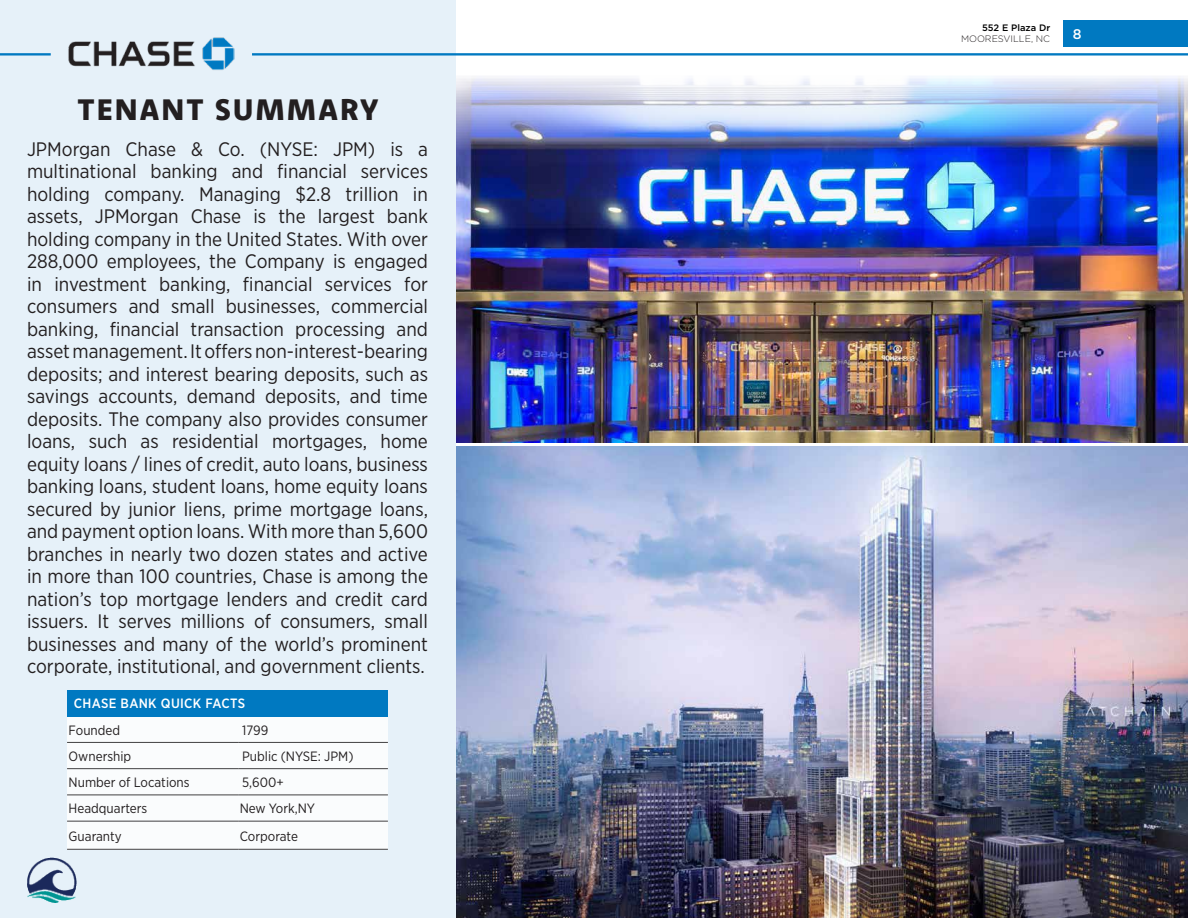
<style>
.page{position:relative;width:1188px;height:918px;background:#fff}
.page>*{position:absolute;margin:0;border:0;box-sizing:border-box;transform-origin:0 0}
.t1{font:800 30px "Komet";letter-spacing:.07em;color:#231f20}
.t2{font:19.5px/22.5px "Gotham Narrow";color:#231f20;text-align:justify}
.t3{font:500 13.95px "Gotham";color:#fff}
.t4{font:13.5px "Gotham Narrow";color:#231f20}
.t5{font:500 13.5px "Gotham Narrow";letter-spacing:.025em;color:#fff}
.t6{font:300 9.3px "Gotham";color:#231f20}
.t7{font:500 9.3px "Gotham";color:#000}
</style>
<div class="page">
<img style="left:455px;top:446px;width:733px;height:472px">
<img style="left:455px;top:76px;width:733px;height:366px">
<div style="left:0;top:0;width:455px;height:918px;background:#e6f1f9"></div>
<div style="left:67px;top:690px;width:321px;height:160px;background:#fff"></div>
<div style="left:67px;top:690px;width:321px;height:26px;background:#0079c1"></div>
<hr style="left:67px;top:742px;width:171px;height:1px;background:#414042">
<hr style="left:238px;top:742px;width:150px;height:1px;background:#414042">
<hr style="left:67px;top:768px;width:171px;height:1px;background:#414042">
<hr style="left:238px;top:768px;width:150px;height:1px;background:#414042">
<hr style="left:67px;top:795px;width:171px;height:1px;background:#414042">
<hr style="left:238px;top:795px;width:150px;height:1px;background:#414042">
<hr style="left:67px;top:821px;width:171px;height:1px;background:#414042">
<hr style="left:238px;top:821px;width:150px;height:1px;background:#414042">
<hr style="left:67px;top:849px;width:171px;height:1px;background:#414042">
<hr style="left:238px;top:849px;width:150px;height:1px;background:#414042">
<div style="left:1063px;top:20px;width:125px;height:27px;background:#0079c1"></div>
<hr style="left:252px;top:53px;width:936px;height:3px;background:#0079c1">
<hr style="left:0;top:53px;width:51px;height:3px;background:#0079c1">
<img style="left:28px;top:857px;width:48px;height:45px">
<img style="left:68px;top:37px;width:166px;height:33px">
<h1 class="t1" style="left:77px;top:90px;width:303px">TENANT SUMMARY</h1>
<p class="t2" style="left:27px;top:137px;width:403px">JPMorgan Chase &amp; Co. (NYSE: JPM) is a multinational banking and financial services holding company. Managing $2.8 trillion in assets, JPMorgan Chase is the largest bank holding company in the United States. With over 288,000 employees, the Company is engaged in investment banking, financial services for consumers and small businesses, commercial banking, financial transaction processing and asset management. It offers non-interest-bearing deposits; and interest bearing deposits, such as savings accounts, demand deposits, and time deposits. The company also provides consumer loans, such as residential mortgages, home equity loans / lines of credit, auto loans, business banking loans, student loans, home equity loans secured by junior liens, prime mortgage loans, and payment option loans. With more than 5,600 branches in nearly two dozen states and active in more than 100 countries, Chase is among the nation’s top mortgage lenders and credit card issuers. It serves millions of consumers, small businesses and many of the world’s prominent corporate, institutional, and government clients.</p>
<p class="t5" style="left:74px;top:695px;width:173px">CHASE BANK QUICK FACTS</p>
<p class="t4" style="left:69px;top:722px;width:53px">Founded</p>
<p class="t4" style="left:242px;top:722px;width:28px">1799</p>
<p class="t4" style="left:69px;top:748px;width:64px">Ownership</p>
<p class="t4" style="left:242px;top:748px;width:113px">Public (NYSE: JPM)</p>
<p class="t4" style="left:69px;top:774px;width:122px">Number of Locations</p>
<p class="t4" style="left:242px;top:774px;width:43px">5,600+</p>
<p class="t4" style="left:69px;top:800px;width:80px">Headquarters</p>
<p class="t4" style="left:240px;top:800px;width:77px">New York,NY</p>
<p class="t4" style="left:69px;top:828px;width:55px">Guaranty</p>
<p class="t4" style="left:240px;top:828px;width:60px">Corporate</p>
<p class="t7" style="left:982px;top:22px;width:70px">552 E Plaza Dr</p>
<p class="t6" style="left:961px;top:33px;width:91px">MOORESVILLE, NC</p>
<p class="t3" style="left:1073px;top:25px;width:10px">8</p>
</div>
